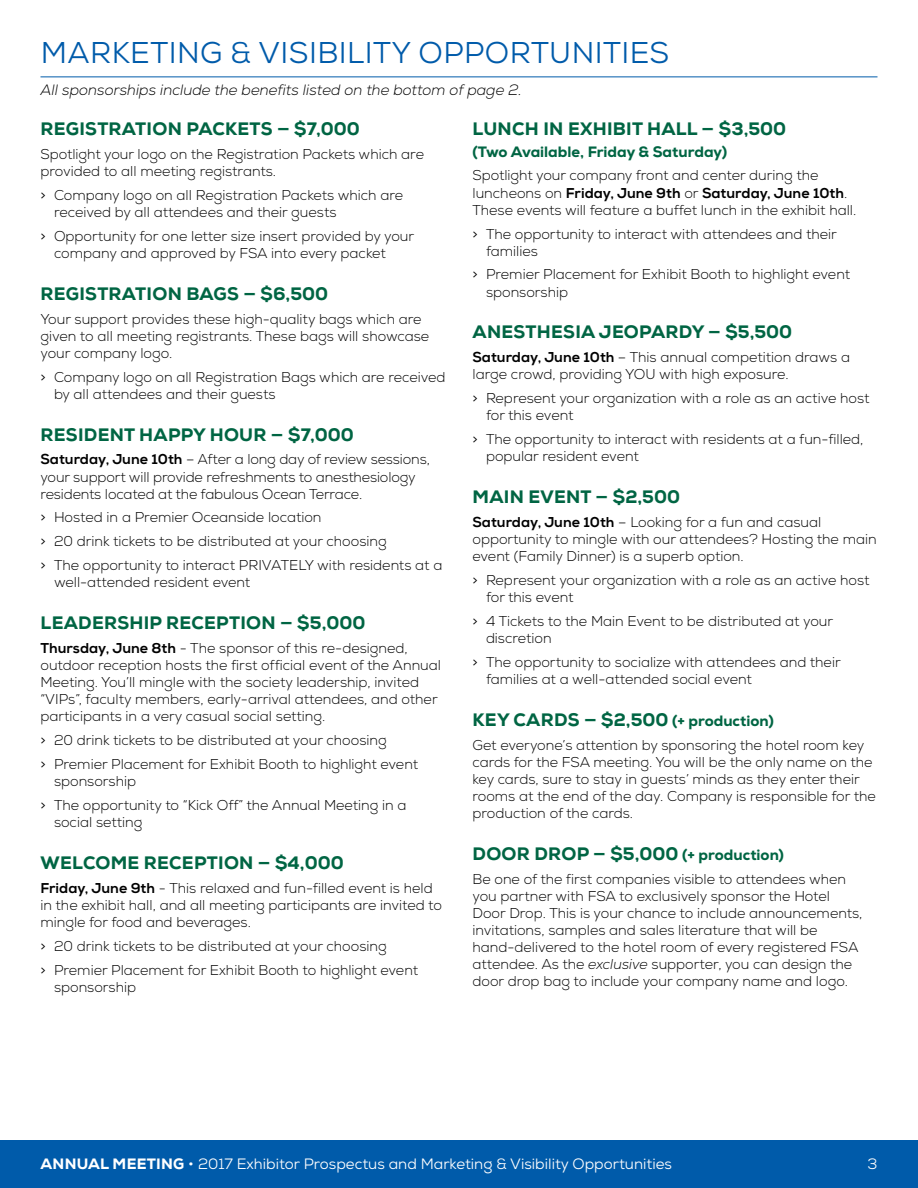
<style>
.page{position:relative;width:918px;height:1188px;background:#fff}
.page>*{position:absolute;margin:0;border:0;box-sizing:border-box;transform-origin:0 0}
.t1{font:30px "Nexa";letter-spacing:.015em;color:#005baa}
.Header_2{font:800 18px "Nexa";letter-spacing:.015em;color:#006543}
.t2{font:15px "Nexa";color:#fff}
.Body{font:italic 300 15px "Nexa";color:#000}
.Header_2-2{font:800 15px "Nexa";color:#006543}
.Body-2{font:300 14.25px/17.1px "Nexa";color:#000}
.s1{font-weight:400}
.s2{font-weight:800}
.s3{font-size:15px}
.s4{font-style:italic}
</style>
<div class="page">
<div style="left:0;top:1141px;width:918px;height:47px;background:#005baa"></div>
<hr style="left:40px;top:76px;width:838px;height:1px;background:#005baa">
<p class="t1" style="left:41px;top:34px;width:630px">MARKETING &amp; VISIBILITY OPPORTUNITIES</p>
<p class="Body" style="left:40px;top:80px;width:483px">All sponsorships include the benefits listed on the bottom of page 2.</p>
<p class="Header_2" style="left:41px;top:117px;width:321px">REGISTRATION PACKETS — $7,000</p>
<p class="Body-2" style="left:40px;top:146px;width:385px">Spotlight your logo on the Registration Packets which are provided to all meeting registrants.</p>
<p class="Body-2" style="left:54px;top:187px;width:351px;text-indent:-14px"><span class="s1">&gt;</span> Company logo on all Registration Packets which are received by all attendees and their guests</p>
<p class="Body-2" style="left:54px;top:228px;width:362px;text-indent:-14px"><span class="s1">&gt;</span> Opportunity for one letter size insert provided by your company and approved by FSA into every packet</p>
<p class="Header_2" style="left:41px;top:282px;width:289px">REGISTRATION BAGS — $6,500</p>
<p class="Body-2" style="left:40px;top:310px;width:390px">Your support provides these high-quality bags which are given to all meeting registrants. These bags will showcase your company logo.</p>
<p class="Body-2" style="left:54px;top:369px;width:393px;text-indent:-14px"><span class="s1">&gt;</span> Company logo on all Registration Bags which are received by all attendees and their guests</p>
<p class="Header_2" style="left:41px;top:423px;width:315px">RESIDENT HAPPY HOUR — $7,000</p>
<p class="Body-2" style="left:40px;top:451px;width:391px"><span class="s2">Saturday, June 10th</span> – After a long day of review sessions, your support will provide refreshments to anesthesiology residents located at the fabulous Ocean Terrace.</p>
<p class="Body-2" style="left:40px;top:509px;width:283px"><span class="s1">&gt;</span> Hosted in a Premier Oceanside location</p>
<p class="Body-2" style="left:40px;top:533px;width:348px"><span class="s1">&gt;</span> 20 drink tickets to be distributed at your choosing</p>
<p class="Body-2" style="left:54px;top:557px;width:390px;text-indent:-14px"><span class="s1">&gt;</span> The opportunity to interact PRIVATELY with residents at a well-attended resident event</p>
<p class="Header_2" style="left:41px;top:611px;width:326px">LEADERSHIP RECEPTION — $5,000</p>
<p class="Body-2" style="left:40px;top:640px;width:402px"><span class="s2">Thursday, June 8th</span> - The sponsor of this re-designed, outdoor reception hosts the first official event of the Annual Meeting. You’ll mingle with the society leadership, invited “VIPs”, faculty members, early-arrival attendees, and other participants in a very casual social setting.</p>
<p class="Body-2" style="left:40px;top:732px;width:348px"><span class="s1">&gt;</span> 20 drink tickets to be distributed at your choosing</p>
<p class="Body-2" style="left:54px;top:756px;width:366px;text-indent:-14px"><span class="s1">&gt;</span> Premier Placement for Exhibit Booth to highlight event sponsorship</p>
<p class="Body-2" style="left:54px;top:797px;width:354px;text-indent:-14px"><span class="s1">&gt;</span> The opportunity to “Kick Off” the Annual Meeting in a social setting</p>
<p class="Header_2" style="left:41px;top:851px;width:305px">WELCOME RECEPTION — $4,000</p>
<p class="Body-2" style="left:40px;top:880px;width:403px"><span class="s2">Friday, June 9th</span> - This relaxed and fun-filled event is held in the exhibit hall, and all meeting participants are invited to mingle for food and beverages.</p>
<p class="Body-2" style="left:40px;top:938px;width:348px"><span class="s1">&gt;</span> 20 drink tickets to be distributed at your choosing</p>
<p class="Body-2" style="left:54px;top:962px;width:366px;text-indent:-14px"><span class="s1">&gt;</span> Premier Placement for Exhibit Booth to highlight event sponsorship</p>
<p class="Header_2" style="left:473px;top:117px;width:315px">LUNCH IN EXHIBIT HALL — $3,500</p>
<p class="Header_2-2" style="left:472px;top:142px;width:256px">(Two Available, Friday &amp; Saturday)</p>
<p class="Body-2" style="left:472px;top:167px;width:385px">Spotlight your company front and center during the luncheons on <span class="s2">Friday, June 9th</span> or <span class="s2">Saturday, June 10th</span>.<br>These events will feature a buffet lunch in the exhibit hall.</p>
<p class="Body-2" style="left:486px;top:225px;width:352px;text-indent:-14px"><span class="s1">&gt;</span> The opportunity to interact with attendees and their families</p>
<p class="Body-2" style="left:486px;top:266px;width:366px;text-indent:-14px"><span class="s1">&gt;</span> Premier Placement for Exhibit Booth to highlight event sponsorship</p>
<p class="Header_2" style="left:473px;top:321px;width:321px">ANESTHESIA JEOPARDY — $5,500</p>
<p class="Body-2" style="left:472px;top:349px;width:379px"><span class="s2">Saturday, June 10th</span> – This annual competition draws a large crowd, providing YOU with high exposure.</p>
<p class="Body-2" style="left:486px;top:390px;width:385px;text-indent:-14px"><span class="s1">&gt;</span> Represent your organization with a role as an active host for this event</p>
<p class="Body-2" style="left:486px;top:431px;width:379px;text-indent:-14px"><span class="s1">&gt;</span> The opportunity to interact with residents at a fun-filled, popular resident event</p>
<p class="Header_2" style="left:473px;top:485px;width:209px">MAIN EVENT — $2,500</p>
<p class="Body-2" style="left:472px;top:514px;width:406px"><span class="s2">Saturday, June 10th</span> – Looking for a fun and casual opportunity to mingle with our attendees? Hosting the main event (Family Dinner) is a superb option.</p>
<p class="Body-2" style="left:486px;top:572px;width:385px;text-indent:-14px"><span class="s1">&gt;</span> Represent your organization with a role as an active host for this event</p>
<p class="Body-2" style="left:486px;top:613px;width:349px;text-indent:-14px"><span class="s1">&gt;</span> 4 Tickets to the Main Event to be distributed at your discretion</p>
<p class="Body-2" style="left:486px;top:654px;width:356px;text-indent:-14px"><span class="s1">&gt;</span> The opportunity to socialize with attendees and their families at a well-attended social event</p>
<p class="Header_2" style="left:473px;top:708px;width:303px">KEY CARDS — $2,500 <span class="s3">(+ production)</span></p>
<p class="Body-2" style="left:472px;top:737px;width:405px">Get everyone’s attention by sponsoring the hotel room key cards for the FSA meeting. You will be the only name on the key cards, sure to stay in guests’ minds as they enter their rooms at the end of the day. Company is responsible for the production of the cards.</p>
<p class="Header_2" style="left:473px;top:842px;width:313px">DOOR DROP — $5,000 <span class="s3">(+ production)</span></p>
<p class="Body-2" style="left:472px;top:871px;width:391px">Be one of the first companies visible to attendees when you partner with FSA to exclusively sponsor the Hotel Door Drop. This is your chance to include announcements, invitations, samples and sales literature that will be hand-delivered to the hotel room of every registered FSA attendee. As the <span class="s4">exclusive</span> supporter, you can design the door drop bag to include your company name and logo.</p>
<p class="t2" style="left:41px;top:1154px;width:633px"><span class="s2">ANNUAL MEETING</span> • 2017 Exhibitor Prospectus and Marketing &amp; Visibility Opportunities</p>
<p class="t2" style="left:868px;top:1154px;width:11px">3</p>
</div>
